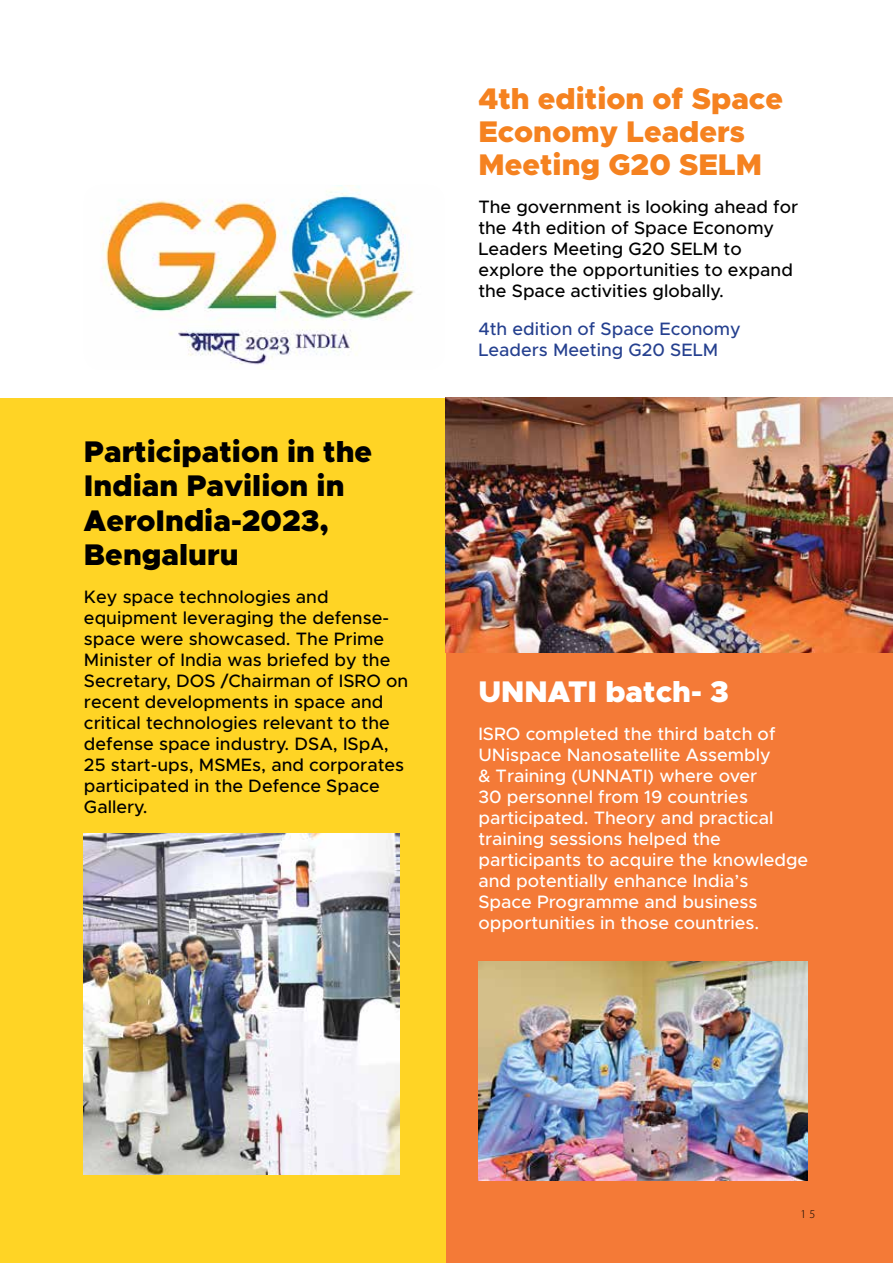
<style>
.page{position:relative;width:893px;height:1263px;background:#fff}
.page>*{position:absolute;margin:0;border:0;box-sizing:border-box;transform-origin:0 0}
.t1{font:900 30px/34.5px "Metropolis";color:#000}
.t2{font:900 30px/33px "Metropolis";color:#f58220}
.t3{font:900 30px "Metropolis";color:#fff}
.t4{font:500 18px/21px "Metropolis";color:#000}
.t5{font:500 18px/21px "Metropolis";color:#fff}
.t6{font:500 18px/21px "Metropolis";color:#25408f}
.t7{font:300 12px "Myriad Pro";color:#000}
</style>
<div class="page">
<div style="left:444px;top:648px;width:449px;height:615px;background:#f47a37"></div>
<div style="left:0;top:398px;width:445px;height:865px;background:#ffd425"></div>
<img style="left:445px;top:398px;width:448px;height:255px">
<img style="left:102px;top:185px;width:312px;height:180px">
<img style="left:478px;top:961px;width:329px;height:219px">
<img style="left:84px;top:833px;width:316px;height:342px">
<h1 class="t1" style="left:84px;top:434px;width:290px">Participation in the<br>Indian Pavilion in<br>AeroIndia-2023,<br>Bengaluru</h1>
<p class="t4" style="left:84px;top:587px;width:326px">Key space technologies and equipment leveraging the defense&shy;space were showcased. The Prime<br>Minister of India was briefed by the<br>Secretary, DOS /Chairman of ISRO on recent developments in space and critical technologies relevant to the defense space industry. DSA, ISpA,<br>25 start-ups, MSMEs, and corporates participated in the Defence Space<br>Gallery.</p>
<h1 class="t2" style="left:478px;top:82px;width:306px">4th edition of Space<br>Economy Leaders<br>Meeting G20 SELM</h1>
<p class="t4" style="left:478px;top:196px;width:321px">The government is looking ahead for the 4th edition of Space Economy<br>Leaders Meeting G20 SELM to explore the opportunities to expand the Space activities globally.</p>
<p class="t6" style="left:478px;top:318px;width:264px">4th edition of Space Economy<br>Leaders Meeting G20 SELM</p>
<h1 class="t3" style="left:478px;top:672px;width:252px">UNNATI batch- 3</h1>
<p class="t5" style="left:478px;top:723px;width:331px">ISRO completed the third batch of UNispace Nanosatellite Assembly<br>&amp; Training (UNNATI) where over<br>30 personnel from 19 countries participated. Theory and practical training sessions helped the participants to acquire the knowledge and potentially enhance India’s<br>Space Programme and business opportunities in those countries.</p>
<p class="t7" style="left:800px;top:1207px;width:17px">1 5</p>
</div>
